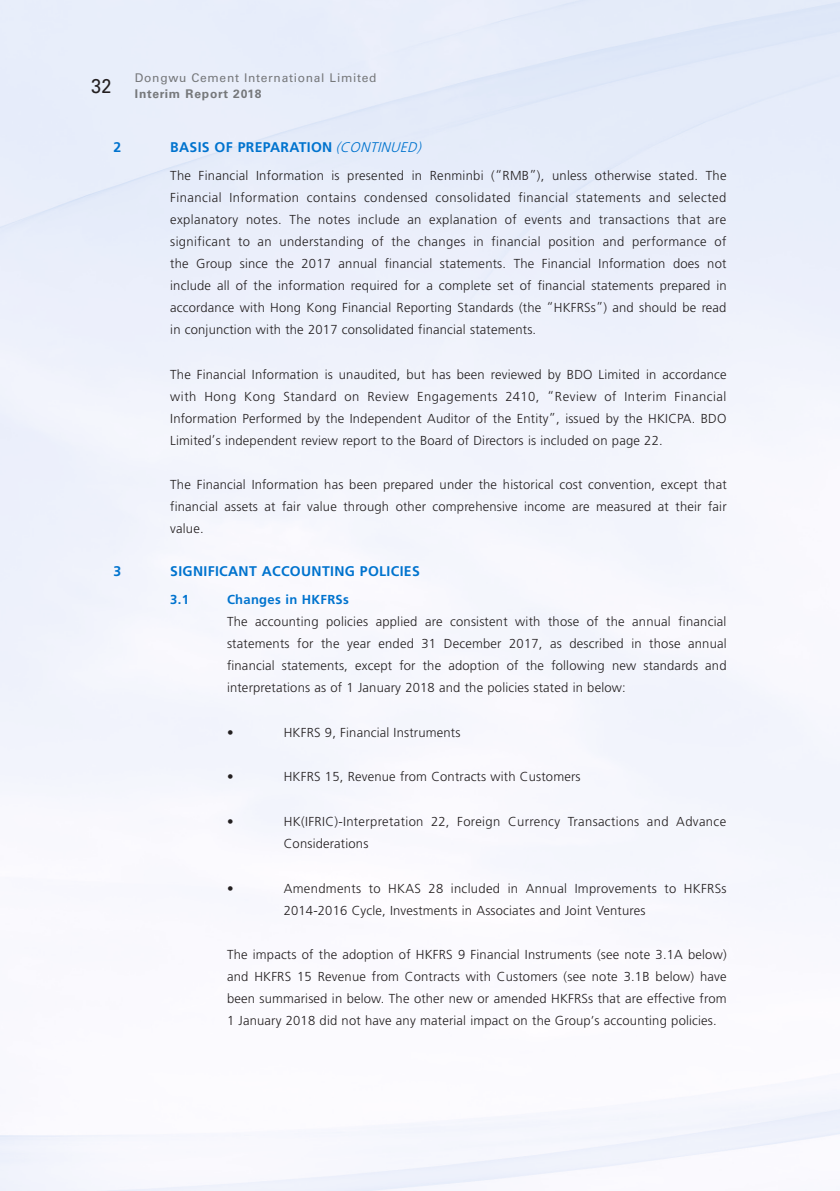
<style>
.page{position:relative;width:840px;height:1191px;background:#fff}
.page>*{position:absolute;margin:0;border:0;box-sizing:border-box;transform-origin:0 0}
.t1{font:700 14px "Frutiger LT Std";letter-spacing:.025em;color:#0073ce}
.t2{font:300 13px/22px "Frutiger LT Std";letter-spacing:.015em;color:#231f20;text-align:justify}
.t3{font:700 13px "Frutiger LT Std";letter-spacing:.025em;color:#0073ce}
.t4{font:12px/16px "Univers LT Std";letter-spacing:.06em;color:#76787b}
.s1{font-weight:700}
.s2{font-weight:300;font-style:italic}
</style>
<div class="page">
<p class="t4" style="left:91px;top:70px;width:286px;text-indent:44px">Dongwu Cement International Limited<br><sup>32</sup> <span class="s1">Interim Report 2018</span></p>
<p class="t1" style="left:113px;top:139px;width:9px">2</p>
<p class="t1" style="left:170px;top:139px;width:256px">BASIS OF PREPARATION <span class="s2">(CONTINUED)</span></p>
<p class="t2" style="left:170px;top:165px;width:557px">The Financial Information is presented in Renminbi (“RMB”), unless otherwise stated. The Financial Information contains condensed consolidated financial statements and selected explanatory notes. The notes include an explanation of events and transactions that are significant to an understanding of the changes in financial position and performance of the Group since the 2017 annual financial statements. The Financial Information does not include all of the information required for a complete set of financial statements prepared in accordance with Hong Kong Financial Reporting Standards (the “HKFRSs”) and should be read in conjunction with the 2017 consolidated financial statements.</p>
<p class="t2" style="left:170px;top:363px;width:557px">The Financial Information is unaudited, but has been reviewed by BDO Limited in accordance with Hong Kong Standard on Review Engagements 2410, “Review of Interim Financial Information Performed by the Independent Auditor of the Entity”, issued by the HKICPA. BDO Limited’s independent review report to the Board of Directors is included on page 22.</p>
<p class="t2" style="left:170px;top:474px;width:557px">The Financial Information has been prepared under the historical cost convention, except that financial assets at fair value through other comprehensive income are measured at their fair value.</p>
<p class="t1" style="left:113px;top:563px;width:9px">3</p>
<p class="t1" style="left:170px;top:563px;width:251px">SIGNIFICANT ACCOUNTING POLICIES</p>
<p class="t3" style="left:170px;top:591px;width:20px">3.1</p>
<p class="t3" style="left:227px;top:591px;width:123px">Changes in HKFRSs</p>
<p class="t2" style="left:227px;top:610px;width:501px">The accounting policies applied are consistent with those of the annual financial statements for the year ended 31 December 2017, as described in those annual financial statements, except for the adoption of the following new standards and interpretations as of 1 January 2018 and the policies stated in below:</p>
<p class="t2" style="left:227px;top:721px;width:8px">•</p>
<p class="t2" style="left:283px;top:721px;width:178px">HKFRS 9, Financial Instruments</p>
<p class="t2" style="left:227px;top:766px;width:8px">•</p>
<p class="t2" style="left:283px;top:766px;width:298px">HKFRS 15, Revenue from Contracts with Customers</p>
<p class="t2" style="left:227px;top:810px;width:8px">•</p>
<p class="t2" style="left:283px;top:810px;width:443px">HK(IFRIC)-Interpretation 22, Foreign Currency Transactions and Advance<br>Considerations</p>
<p class="t2" style="left:227px;top:877px;width:8px">•</p>
<p class="t2" style="left:283px;top:877px;width:444px">Amendments to HKAS 28 included in Annual Improvements to HKFRSs<br>2014-2016 Cycle, Investments in Associates and Joint Ventures</p>
<p class="t2" style="left:227px;top:944px;width:501px">The impacts of the adoption of HKFRS 9 Financial Instruments (see note 3.1A below) and HKFRS 15 Revenue from Contracts with Customers (see note 3.1B below) have been summarised in below. The other new or amended HKFRSs that are effective from 1 January 2018 did not have any material impact on the Group’s accounting policies.</p>
</div>
